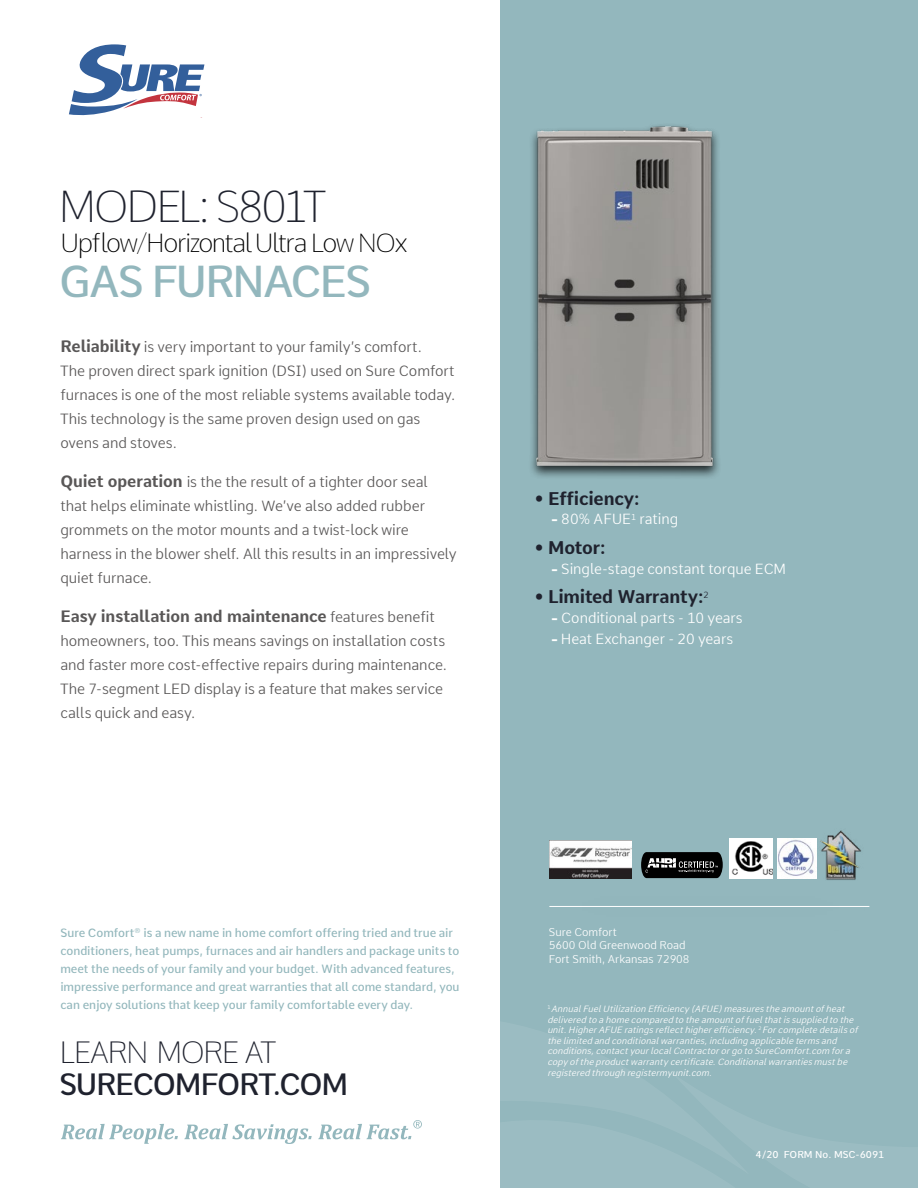
<style>
.page{position:relative;width:918px;height:1188px;background:#fff}
.page>*{position:absolute;margin:0;border:0;box-sizing:border-box;transform-origin:0 0}
.t1{font:100 43.5px "Comme";letter-spacing:-.06em;color:#1f222e}
.t2{font:500 43.5px "Comme";letter-spacing:-.045em;color:#93b7bd}
.t3{font:500 30px "Comme";letter-spacing:-.045em;color:#1f222e}
.t4{font:100 30px "Comme";letter-spacing:-.055em;color:#1f222e}
.t5{font:100 25.5px "Comme";letter-spacing:-.06em;color:#000}
.t6{font:700 17.85px "Comme";letter-spacing:-.01em;color:#1f222e}
.t7{font:700 16.05px "Comme";letter-spacing:-.005em;color:#595757}
.t8{font:300 14.4px/24px "Comme";color:#595757}
.t9{font:300 14.25px "Comme";color:#fff}
.t10{font:500 11.7px/18px "Comme";color:#93b7bc}
.t11{font:300 10.95px/13.5px "Comme";color:#fff}
.t12{font:500 9.75px "Comme";color:#fff}
.t13{font:italic 300 8.85px/10.6px "Comme";color:#fff}
.s1{font-weight:700;font-size:16.05px}
.s2{font-weight:300;font-size:14.4px}
.s3{font-weight:800}
</style>
<div class="page">
<div style="left:500px;top:0;width:418px;height:1188px;background:#93b7bd"></div>
<svg style="left:61px;top:1124px;width:117px;height:20px"></svg>
<svg style="left:184px;top:1124px;width:128px;height:20px"></svg>
<svg style="left:69px;top:44px;width:135px;height:72px"></svg>
<svg style="left:318px;top:1120px;width:104px;height:19px"></svg>
<img style="left:549px;top:840px;width:83px;height:13px">
<div style="left:522px;top:853px;width:375px;height:107px;background:#000;opacity:.35"></div>
<hr style="left:549px;top:906px;width:320px;height:1px;background:#fff">
<div style="left:528px;top:123px;width:194px;height:357px;background:#000;opacity:.79"></div>
<img style="left:531px;top:123px;width:186px;height:345px">
<svg style="left:641px;top:838px;width:184px;height:46px"></svg>
<img style="left:818px;top:830px;width:47px;height:52px">
<h1 class="t1" style="left:59px;top:171px;width:269px">MODEL: S801T</h1>
<h3 class="t5" style="left:61px;top:222px;width:348px">Upflow/Horizontal Ultra Low NOx</h3>
<h1 class="t2" style="left:59px;top:244px;width:314px">GAS FURNACES</h1>
<p class="t8" style="left:60px;top:333px;width:396px"><span class="s1">Reliability</span> is very important to your family’s comfort.<br>The proven direct spark ignition (DSI) used on Sure Comfort furnaces is one of the most reliable systems available today.<br>This technology is the same proven design used on gas ovens and stoves.</p>
<p class="t8" style="left:60px;top:468px;width:398px"><span class="s1">Quiet operation</span> is the the result of a tighter door seal that helps eliminate whistling. We’ve also added rubber grommets on the motor mounts and a twist-lock wire harness in the blower shelf. All this results in an impressively quiet furnace.</p>
<p class="t7" style="left:60px;top:602px;width:376px">Easy installation and maintenance <span class="s2">features benefit</span></p>
<p class="t8" style="left:60px;top:627px;width:388px">homeowners, too. This means savings on installation costs and faster more cost-effective repairs during maintenance.<br>The 7-segment LED display is a feature that makes service calls quick and easy.</p>
<p class="t6" style="left:535px;top:483px;width:106px">• Efficiency:</p>
<p class="t9" style="left:551px;top:507px;width:129px"><span class="s3">-</span> 80% AFUE<sup>1</sup> rating</p>
<p class="t6" style="left:535px;top:532px;width:72px">• Motor:</p>
<p class="t9" style="left:551px;top:556px;width:237px"><span class="s3">-</span> Single-stage constant torque ECM</p>
<p class="t6" style="left:535px;top:581px;width:175px">• Limited Warranty:<sup>2</sup></p>
<p class="t9" style="left:551px;top:606px;width:193px"><span class="s3">-</span> Conditional parts - 10 years</p>
<p class="t9" style="left:551px;top:627px;width:184px"><span class="s3">-</span> Heat Exchanger - 20 years</p>
<p class="t10" style="left:60px;top:923px;width:401px">Sure Comfort<sup>®</sup> is a new name in home comfort offering tried and true air conditioners, heat pumps, furnaces and air handlers and package units to meet the needs of your family and your budget. With advanced features, impressive performance and great warranties that all come standard, you can enjoy solutions that keep your family comfortable every day.</p>
<p class="t11" style="left:549px;top:924px;width:142px">Sure Comfort<br>5600 Old Greenwood Road<br>Fort Smith, Arkansas 72908</p>
<p class="t13" style="left:547px;top:1002px;width:315px"><sup>1</sup> AnnualFuelUtilizationEfficiency(AFUE)measurestheamountofheat deliveredtoahomecomparedtotheamountoffuelthatissuppliedtothe unit.HigherAFUEratingsreflecthigherefficiency. <sup>2</sup> Forcompletedetailsof thelimitedandconditionalwarranties,includingapplicabletermsand conditions,contactyourlocalContractororgotoSureComfort.com fora copyoftheproductwarrantycertificate.Conditionalwarrantiesmustbe registeredthroughregistermyunit.com.</p>
<h2 class="t4" style="left:59px;top:1028px;width:219px">LEARN MORE AT</h2>
<h2 class="t3" style="left:59px;top:1058px;width:290px">SURECOMFORT.COM</h2>
<p class="t12" style="left:756px;top:1146px;width:130px">4/20 FORM No. MSC-6091</p>
</div>
